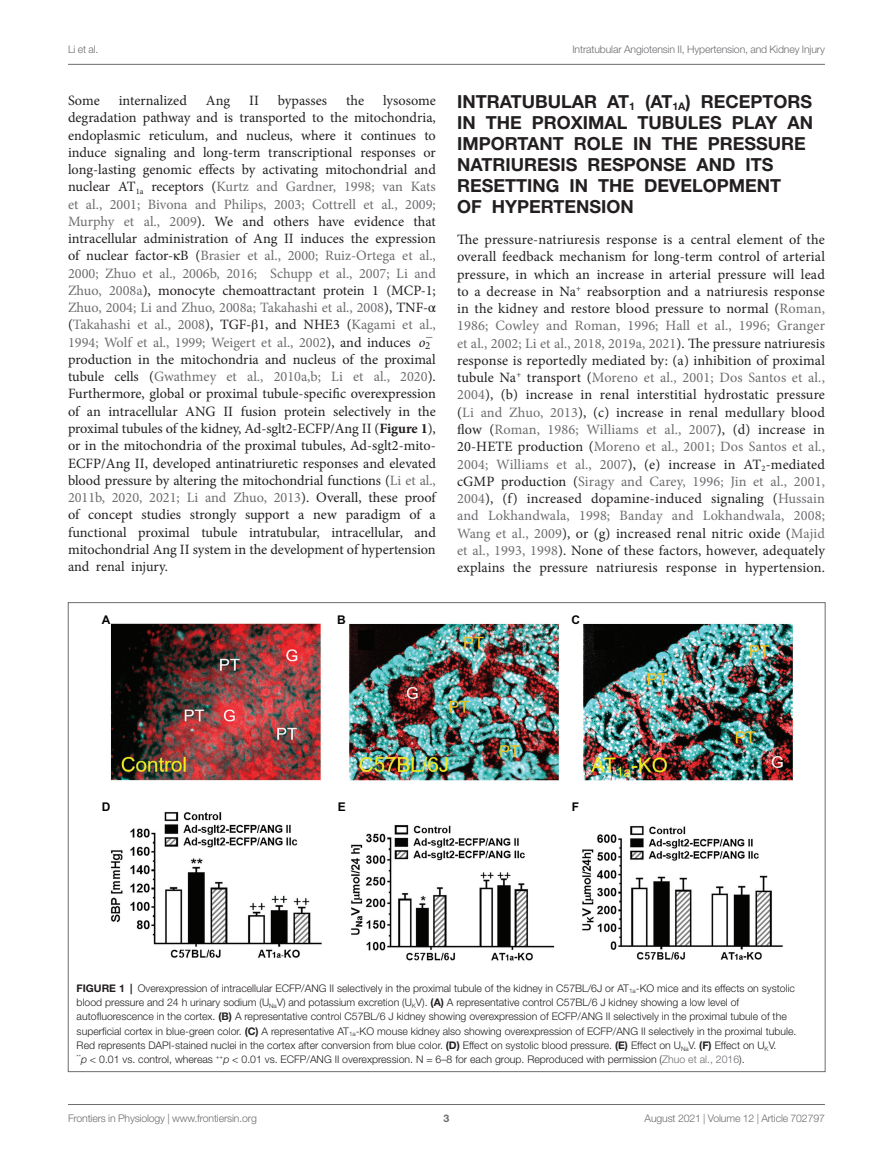
<style>
.page{position:relative;width:893px;height:1170px;background:#fff}
.page>*{position:absolute;margin:0;border:0;box-sizing:border-box;transform-origin:0 0}
.HEAD_1{font:700 18px/21px "Helvetica Neue LT Std";color:#231f20}
.TEXT_FLUSH{font:14.25px/17.2px "Minion Pro";color:#231f20;text-align:justify}
.spi-math-img{font:italic 14.25px "Minion Pro";color:#231f20}
.t1{font:700 12px "Arial";color:#040503}
.FIG_LEG{font:300 10.5px/14.2px "Helvetica Neue LT Std";color:#231f20}
.t2{font:300 10.5px "Helvetica Neue LT Std";letter-spacing:-.015em;color:#6c6d70}
.t3{font:700 10.5px "Helvetica Neue LT Std";color:#6c6d70}
.s1{color:#6c6d70}
.s2{font-family:"STIX General"}
.s3{font-weight:700}
.s4{font-style:italic}
</style>
<div class="page">
<hr style="left:68px;top:64px;width:757px;height:1px;background:#6c6d70">
<hr style="left:68px;top:1104px;width:757px;height:1px;background:#6c6d70">
<img style="left:110px;top:623px;width:683px;height:338px">
<p class="t2" style="left:68px;top:42px;width:32px">Li et al.</p>
<p class="t2" style="left:572px;top:42px;width:254px">Intratubular Angiotensin II, Hypertension, and Kidney Injury</p>
<p class="TEXT_FLUSH" style="left:68px;top:92px;width:369px;text-indent:315px">lysosome degradation pathway and is transported to the mitochondria, endoplasmic reticulum, and nucleus, where it continues to induce signaling and long-term transcriptional responses or long-lasting genomic effects by activating mitochondrial and nuclear AT<sub>1a</sub> receptors (<span class="s1">Kurtz and Gardner, 1998; van Kats et al., 2001; Bivona and Philips, 2003; Cottrell et al., 2009; Murphy et al., 2009</span>). We and others have evidence that intracellular administration of Ang II induces the expression of nuclear factor-<span class="s2">κ</span>B (<span class="s1">Brasier et al., 2000; Ruiz-Ortega et al., 2000; Zhuo et al., 2006b, 2016; Schupp et al., 2007; Li and Zhuo, 2008a</span>), monocyte chemoattractant protein 1 (MCP-1; <span class="s1">Zhuo, 2004; Li and Zhuo, 2008a; Takahashi et al., 2008</span>), TNF-<span class="s2">α </span>(<span class="s1">Takahashi et al., 2008</span>), TGF-<span class="s2">β</span>1, and NHE3 (<span class="s1">Kagami et al., 1994; Wolf et al., 1999; Weigert et al., 2002</span>), and induces</p>
<p class="TEXT_FLUSH" style="left:68px;top:92px;width:33px">Some</p>
<p class="TEXT_FLUSH" style="left:119px;top:92px;width:70px">internalized</p>
<p class="TEXT_FLUSH" style="left:206px;top:92px;width:26px">Ang</p>
<p class="TEXT_FLUSH" style="left:249px;top:92px;width:11px">II</p>
<p class="TEXT_FLUSH" style="left:278px;top:92px;width:51px">bypasses</p>
<p class="TEXT_FLUSH" style="left:346px;top:92px;width:20px">the</p>
<p class="spi-math-img" style="left:419px;top:333px;width:13px">o<sub>2</sub></p>
<p class="TEXT_FLUSH" style="left:68px;top:351px;width:369px">production in the mitochondria and nucleus of the proximal tubule cells (<span class="s1">Gwathmey et al., 2010a,b; Li et al., 2020</span>).<br>Furthermore, global or proximal tubule-specific overexpression of an intracellular ANG II fusion protein selectively in the proximal tubules of the kidney, Ad-sglt2-ECFP/Ang II (<span class="s3">Figure 1</span>), or in the mitochondria of the proximal tubules, Ad-sglt2-mito-ECFP/Ang II, developed antinatriuretic responses and elevated blood pressure by altering the mitochondrial functions (<span class="s1">Li et al., 2011b, 2020, 2021; Li and Zhuo, 2013</span>). Overall, these proof of concept studies strongly support a new paradigm of a functional proximal tubule intratubular, intracellular, and mitochondrial Ang II system in the development of hypertension and renal injury.</p>
<p class="HEAD_1" style="left:457px;top:90px;width:358px">INTRATUBULAR AT<sub>1</sub> (AT<sub>1A</sub>) RECEPTORS<br>IN THE PROXIMAL TUBULES PLAY AN<br>IMPORTANT ROLE IN THE PRESSURE<br>NATRIURESIS RESPONSE AND ITS<br>RESETTING IN THE DEVELOPMENT<br>OF HYPERTENSION</p>
<p class="TEXT_FLUSH" style="left:457px;top:231px;width:369px">The pressure-natriuresis response is a central element of the overall feedback mechanism for long-term control of arterial pressure, in which an increase in arterial pressure will lead to a decrease in Na<sup>+</sup> reabsorption and a natriuresis response in the kidney and restore blood pressure to normal (<span class="s1">Roman, 1986; Cowley and Roman, 1996; Hall et al., 1996; Granger et al., 2002; Li et al., 2018, 2019a, 2021</span>). The pressure natriuresis response is reportedly mediated by: (a) inhibition of proximal tubule Na<sup>+</sup> transport (<span class="s1">Moreno et al., 2001; Dos Santos et al., 2004</span>), (b) increase in renal interstitial hydrostatic pressure (<span class="s1">Li and Zhuo, 2013</span>), (c) increase in renal medullary blood flow (<span class="s1">Roman, 1986; Williams et al., 2007</span>), (d) increase in 20-HETE production (<span class="s1">Moreno et al., 2001; Dos Santos et al., 2004; Williams et al., 2007</span>), (e) increase in AT<sub>2</sub>-mediated cGMP production (<span class="s1">Siragy and Carey, 1996; Jin et al., 2001, 2004</span>), (f) increased dopamine-induced signaling (<span class="s1">Hussain and Lokhandwala, 1998; Banday and Lokhandwala, 2008; Wang et al., 2009</span>), or (g) increased renal nitric oxide (<span class="s1">Majid et al., 1993, 1998</span>). None of these factors, however, adequately explains the pressure natriuresis response in hypertension.</p>
<p class="t1" style="left:102px;top:611px;width:10px">A</p>
<p class="t1" style="left:337px;top:611px;width:10px">B</p>
<p class="t1" style="left:571px;top:611px;width:10px">C</p>
<p class="t1" style="left:102px;top:798px;width:10px">D</p>
<p class="t1" style="left:338px;top:798px;width:10px">E</p>
<p class="t1" style="left:572px;top:798px;width:9px">F</p>
<p class="FIG_LEG" style="left:77px;top:980px;width:721px"><span class="s3">FIGURE 1 |</span> Overexpression of intracellular ECFP/ANG II selectively in the proximal tubule of the kidney in C57BL/6J or AT<sub>1a</sub>-KO mice and its effects on systolic blood pressure and 24 h urinary sodium (U<sub>Na</sub>V) and potassium excretion (U<sub>K</sub>V). <span class="s3">(A)</span> A representative control C57BL/6 J kidney showing a low level of autofluorescence in the cortex. <span class="s3">(B)</span> A representative control C57BL/6 J kidney showing overexpression of ECFP/ANG II selectively in the proximal tubule of the superficial cortex in blue-green color. <span class="s3">(C)</span> A representative AT<sub>1a</sub>-KO mouse kidney also showing overexpression of ECFP/ANG II selectively in the proximal tubule.<br>Red represents DAPI-stained nuclei in the cortex after conversion from blue color. <span class="s3">(D)</span> Effect on systolic blood pressure. <span class="s3">(E)</span> Effect on U<sub>Na</sub>V. <span class="s3">(F)</span> Effect on U<sub>K</sub>V.<br><sup>**</sup><span class="s4">p</span> &lt; 0.01 vs. control, whereas <sup>++</sup><span class="s4">p</span> &lt; 0.01 vs. ECFP/ANG II overexpression. N = 6–8 for each group. Reproduced with permission (<span class="s1">Zhuo et al., 2016</span>).</p>
<p class="t2" style="left:68px;top:1111px;width:190px">Frontiers in Physiology | www.frontiersin.org</p>
<p class="t3" style="left:444px;top:1111px;width:7px">3</p>
<p class="t2" style="left:645px;top:1111px;width:182px">August 2021 | Volume 12 | Article 702797</p>
</div>
